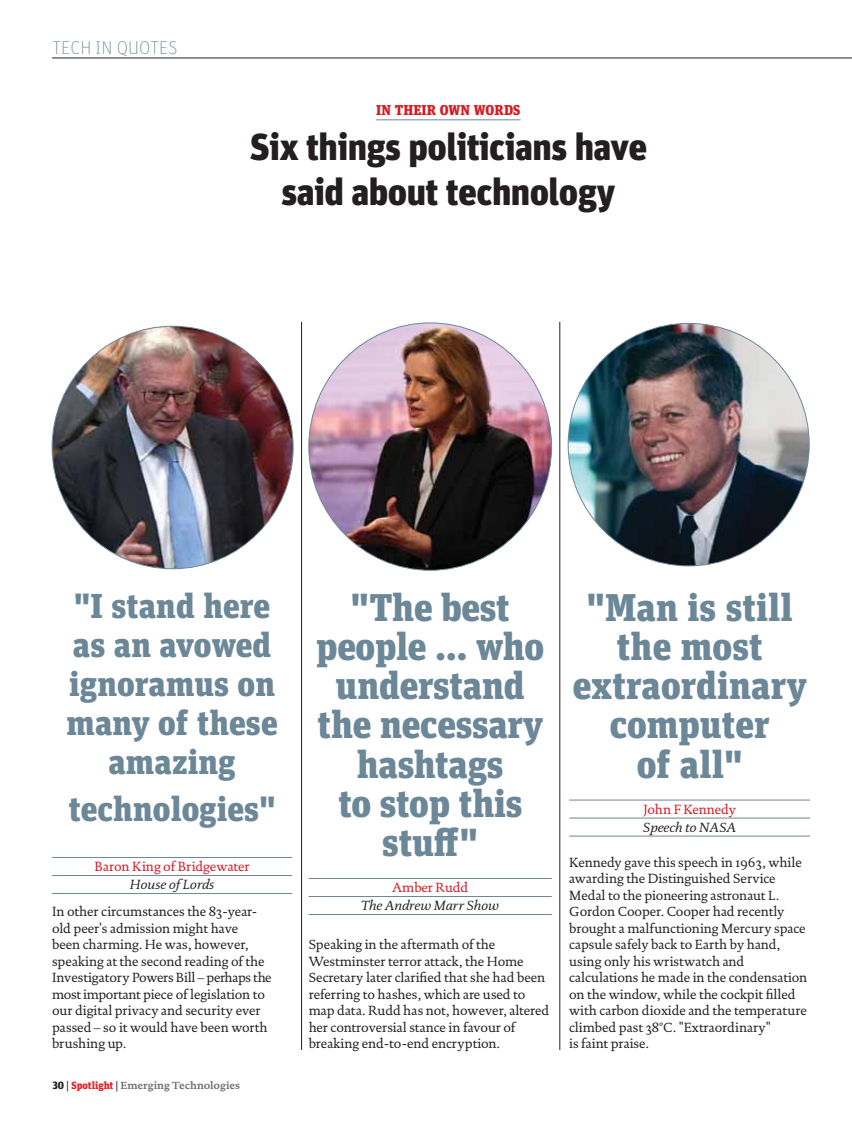
<style>
.page{position:relative;width:852px;height:1127px;background:#fff}
.page>*{position:absolute;margin:0;border:0;box-sizing:border-box;transform-origin:0 0}
.t1{font:900 38.55px/39.2px "Unit Slab Pro";letter-spacing:-.01em;color:#6c8898;text-align:center}
.t2{font:900 37.5px/45px "Unit OT";letter-spacing:-.015em;color:#231f20;text-align:center}
.t3{font:900 34.5px/39.2px "Unit Slab Pro";color:#6c8898;text-align:center}
.t4{font:100 18.6px "Unit OT";letter-spacing:.005em;color:#6c8898}
.t5{font:900 14.25px "Unit Slab Pro";letter-spacing:.005em;color:#d71920}
.t6{font:13.5px/16.5px "DTL Documenta ST";letter-spacing:-.005em;color:#231f20}
.t7{font:13.5px "DTL Documenta ST";letter-spacing:-.005em;color:#d71920}
.t8{font:italic 13.5px "DTL Documenta ST";letter-spacing:-.005em;color:#231f20}
.t9{font:700 10.5px "DTL Documenta ST";color:#6d6e70}
.s1{font-family:"Unit Slab Pro";font-weight:900;color:#231f20}
.s2{font-weight:400;color:#231f20}
.s3{font-family:"Unit Slab Pro";font-weight:900;color:#ed1c24}
</style>
<div class="page">
<hr style="left:376px;top:119px;width:144px;height:1px;background:#6c8898">
<hr style="left:309px;top:878px;width:243px;height:1px;background:#6c8898">
<hr style="left:309px;top:896px;width:243px;height:1px;background:#6c8898">
<hr style="left:309px;top:914px;width:243px;height:1px;background:#6c8898">
<hr style="left:569px;top:799px;width:241px;height:1px;background:#6c8898">
<hr style="left:569px;top:817px;width:241px;height:1px;background:#6c8898">
<hr style="left:569px;top:835px;width:241px;height:1px;background:#6c8898">
<img style="left:52px;top:326px;width:241px;height:242px;border-radius:50%">
<img style="left:568px;top:323px;width:241px;height:243px;border-radius:50%">
<img style="left:309px;top:323px;width:242px;height:247px;border-radius:50%">
<hr style="left:52px;top:58px;width:800px;height:1px;background:#231f20">
<hr style="left:52px;top:857px;width:240px;height:1px;background:#6c8898">
<hr style="left:52px;top:875px;width:240px;height:1px;background:#6c8898">
<hr style="left:52px;top:893px;width:240px;height:1px;background:#6c8898">
<hr style="left:301px;top:322px;width:1px;height:727px;background:#231f20">
<hr style="left:559px;top:322px;width:1px;height:727px;background:#231f20">
<h3 class="t4" style="left:52px;top:36px;width:127px">TECH IN QUOTES</h3>
<p class="t5" style="left:376px;top:105px;width:146px">IN THEIR OWN WORDS</p>
<h2 class="t2" style="left:249px;top:128px;width:399px">Six things politicians have said about technology</h2>
<h3 class="t3" style="left:66px;top:588px;width:213px">"I stand here as an avowed ignoramus on many of these amazing</h3>
<h3 class="t3" style="left:68px;top:791px;width:209px">technologies"</h3>
<p class="t7" style="left:95px;top:860px;width:156px">Baron King of Bridgewater</p>
<p class="t8" style="left:130px;top:878px;width:86px">House of Lords</p>
<p class="t6" style="left:52px;top:904px;width:221px">In other circumstances the 83-year&shy;old peer's admission might have<br>been charming. He was, however, speaking at the second reading of the Investigatory Powers Bill – perhaps the most important piece of legislation to our digital privacy and security ever passed – so it would have been worth brushing up.</p>
<p class="t9" style="left:53px;top:1080px;width:189px"><span class="s1">30</span> <span class="s2">|</span> <span class="s3">Spotlight</span> <span class="s2">|</span> Emerging Technologies</p>
<h1 class="t1" style="left:316px;top:590px;width:229px">"The best people ... who understand the necessary hashtags<br>to stop this stuff"</h1>
<p class="t7" style="left:392px;top:881px;width:78px">Amber Rudd</p>
<p class="t8" style="left:361px;top:899px;width:139px">The Andrew Marr Show</p>
<p class="t6" style="left:309px;top:937px;width:242px">Speaking in the aftermath of the Westminster terror attack, the Home Secretary later clarified that she had been referring to hashes, which are used to map data. Rudd has not, however, altered her controversial stance in favour of breaking end-to-end encryption.</p>
<h1 class="t1" style="left:572px;top:590px;width:236px">"Man is still the most extraordinary computer<br>of all"</h1>
<p class="t7" style="left:643px;top:803px;width:94px">John F Kennedy</p>
<p class="t8" style="left:643px;top:821px;width:94px">Speech to NASA</p>
<p class="t6" style="left:569px;top:854px;width:240px">Kennedy gave this speech in 1963, while awarding the Distinguished Service Medal to the pioneering astronaut L.<br>Gordon Cooper. Cooper had recently brought a malfunctioning Mercury space capsule safely back to Earth by hand, using only his wristwatch and calculations he made in the condensation on the window, while the cockpit filled with carbon dioxide and the temperature climbed past 38°C. "Extraordinary"<br>is faint praise.</p>
</div>
